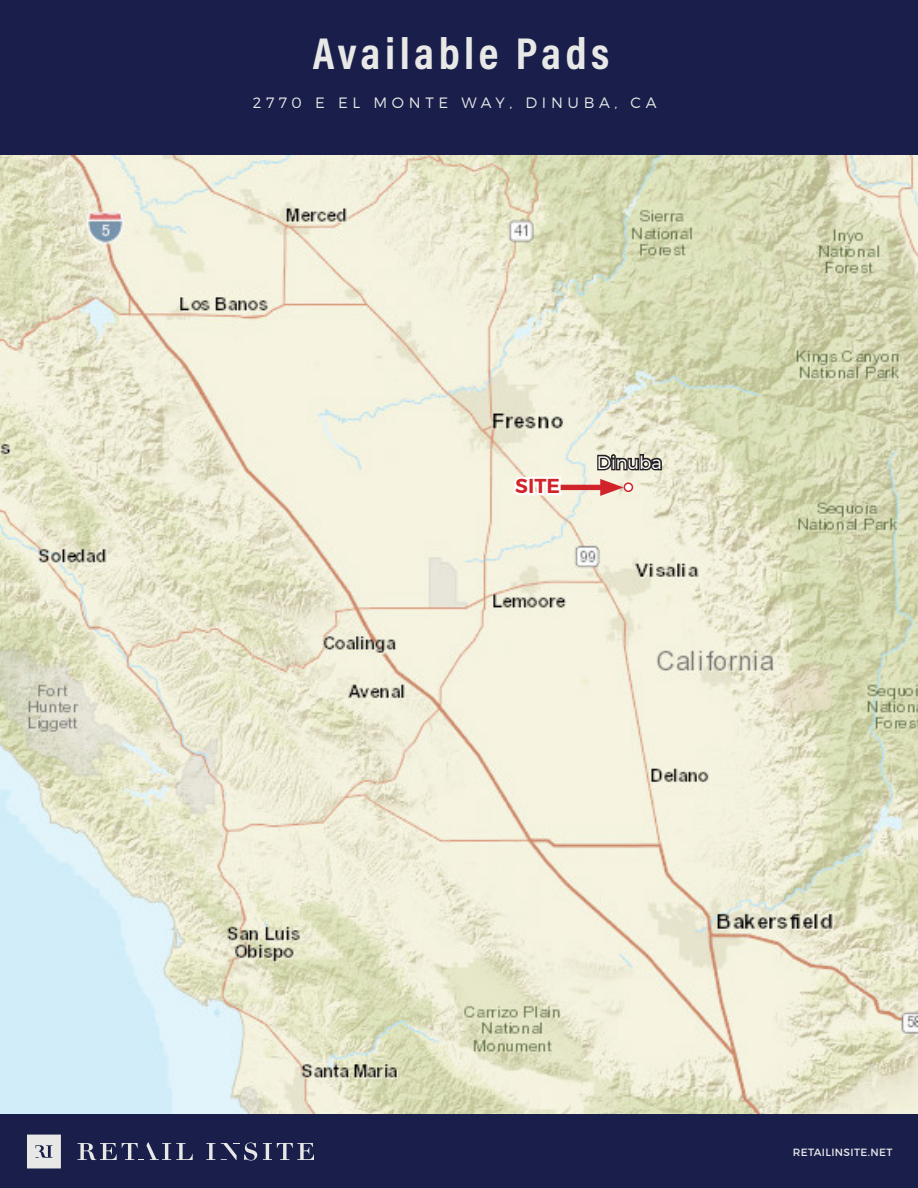
<style>
.page{position:relative;width:918px;height:1188px;background:#fff}
.page>*{position:absolute;margin:0;border:0;box-sizing:border-box;transform-origin:0 0}
.t1{font:700 45px "Acumin Pro Cond";letter-spacing:.1em;color:#e8e9e7}
.t2{font:600 20.25px "Montserrat";color:#d1232a}
.t3{font:300 18px "Montserrat";color:#fff}
.t4{font:300 15px "Montserrat";letter-spacing:.31em;color:#e8e9e7}
.t5{font:10.5px "Montserrat";letter-spacing:.035em;color:#e8e9e7}
</style>
<div class="page">
<div style="left:0;top:1113px;width:918px;height:75px;background:#191e4b"></div>
<svg style="left:78px;top:1142px;width:115px;height:18px"></svg>
<svg style="left:206px;top:1143px;width:9px;height:17px"></svg>
<svg style="left:221px;top:1142px;width:36px;height:19px"></svg>
<svg style="left:263px;top:1143px;width:51px;height:17px"></svg>
<svg style="left:27px;top:1135px;width:34px;height:33px"></svg>
<div style="left:0;top:0;width:918px;height:156px;background:#191e4b"></div>
<img style="left:0;top:156px;width:918px;height:958px">
<svg style="left:510px;top:474px;width:54px;height:24px"></svg>
<div style="left:561px;top:485px;width:49px;height:5px;background:#d1232a"></div>
<svg style="left:596px;top:452px;width:67px;height:44px;background:#baa89c"></svg>
<h1 class="t1" style="left:313px;top:24px;width:298px">Available Pads</h1>
<p class="t4" style="left:253px;top:94px;width:405px">2770 E EL MONTE WAY, DINUBA, CA</p>
<p class="t2" style="left:515px;top:473px;width:46px">SITE</p>
<p class="t3" style="left:597px;top:451px;width:67px">Dinuba</p>
<p class="t5" style="left:793px;top:1145px;width:101px">RETAILINSITE.NET</p>
</div>
